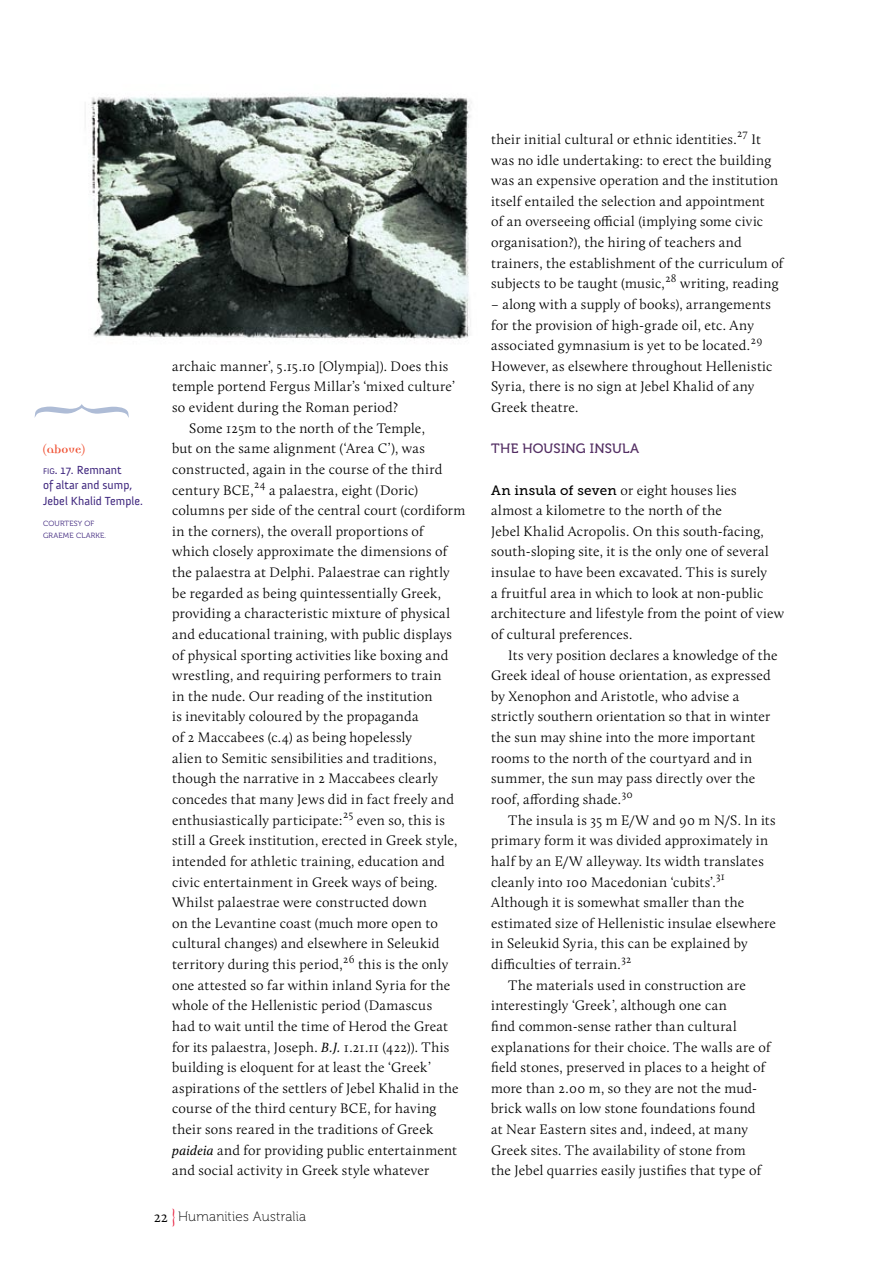
<style>
.page{position:relative;width:893px;height:1263px;background:#fff}
.page>*{position:absolute;margin:0;border:0;box-sizing:border-box;transform-origin:0 0}
.t1{font:300 14.25px/20.5px "Calluna";letter-spacing:.035em;color:#000}
.t2{font:300 14.25px/20.5px "Calluna";letter-spacing:.015em;color:#000}
.t3{font:13.5px "Museo 100";letter-spacing:.01em;color:#000}
.t4{font:13.5px "Museo 500";letter-spacing:.015em;color:#532e63}
.t5{font:700 12.75px "Democratica";color:#f05133}
.t6{font:12px/15.3px "Anivers";color:#3c237c}
.t7{font:300 11.4px "Calluna";letter-spacing:.025em;color:#000}
.t8{font:7.5px/12px "Museo 300";letter-spacing:.025em;color:#3c237c}
.s1{font-size:8.4px}
.s2{font-style:inherit}
.s3{font-weight:400;font-style:italic;font-size:13.8px}
.s4{font-family:"Calluna";font-weight:300;font-size:15.75px}
.s5{font-family:"Democratica";font-size:18px;color:#e71939}
.s6{font-family:"Museo Slab 500";font-weight:400;font-size:13.5px}
</style>
<div class="page">
<img style="left:85px;top:96px;width:387px;height:244px">
<p class="t5" style="left:43px;top:444px;width:43px">(above)</p>
<p class="t6" style="left:43px;top:462px;width:101px"><span class="s1">fig</span><span class="s2">.</span> 17. Remnant<br>of altar and sump,<br>Jebel Khalid Temple.</p>
<p class="t8" style="left:43px;top:518px;width:53px">COURTESY OF<br>GRAEME</p>
<p class="t8" style="left:76px;top:530px;width:11px">CLARKE</p>
<p class="t8" style="left:105px;top:530px;width:3px">.</p>
<p class="t1" style="left:172px;top:356px;width:278px">archaic manner’, 5.15.10 [Olympia]). Does this</p>
<p class="t1" style="left:172px;top:376px;width:284px">temple portend Fergus Millar’s ‘mixed culture’</p>
<p class="t1" style="left:172px;top:397px;width:227px">so evident during the Roman period?</p>
<p class="t1" style="left:189px;top:418px;width:237px">Some 125m to the north of the Temple,</p>
<p class="t1" style="left:172px;top:438px;width:254px">but on the same alignment (‘Area C’), was</p>
<p class="t1" style="left:172px;top:459px;width:272px">constructed, again in the course of the third</p>
<p class="t1" style="left:172px;top:479px;width:83px">century BCE ,</p>
<p class="t7" style="left:254px;top:477px;width:13px">24</p>
<p class="t1" style="left:172px;top:479px;width:295px;text-indent:97px">a palaestra, eight (Doric) columns per side of the central court (cordiform in the corners), the overall proportions of which closely approximate the dimensions of the palaestra at Delphi. Palaestrae can rightly be regarded as being quintessentially Greek, providing a characteristic mixture of physical and educational training, with public displays of physical sporting activities like boxing and wrestling, and requiring performers to train<br>in the nude. Our reading of the institution<br>is inevitably coloured by the propaganda<br>of 2 Maccabees (c.4) as being hopelessly<br>alien to Semitic sensibilities and traditions, though the narrative in 2 Maccabees clearly concedes that many Jews did in fact freely and enthusiastically participate:<sup>25</sup> even so, this is still a Greek institution, erected in Greek style, intended for athletic training, education and civic entertainment in Greek ways of being.<br>Whilst palaestrae were constructed down<br>on the Levantine coast (much more open to cultural changes) and elsewhere in Seleukid territory during this period,</p>
<p class="t7" style="left:343px;top:952px;width:13px">26</p>
<p class="t2" style="left:172px;top:954px;width:288px;text-indent:186px">this is the only one attested so far within inland Syria for the whole of the Hellenistic period (Damascus<br>had to wait until the time of Herod the Great for its palaestra, Joseph. <span class="s3">B.J.</span> 1.21.11 (422)). This building is eloquent for at least the ‘Greek’ aspirations of the settlers of Jebel Khalid in the course of the third century BCE , for having their sons reared in the traditions of Greek <span class="s3">paideia</span> and for providing public entertainment and social activity in Greek style whatever</p>
<p class="t3" style="left:154px;top:1210px;width:154px"><span class="s4">22</span> <span class="s5">}</span> Humanities Australia</p>
<p class="t1" style="left:491px;top:129px;width:247px">their initial cultural or ethnic identities.</p>
<p class="t7" style="left:737px;top:127px;width:12px">27</p>
<p class="t1" style="left:491px;top:129px;width:295px;text-indent:260px">It was no idle undertaking: to erect the building was an expensive operation and the institution itself entailed the selection and appointment<br>of an overseeing official (implying some civic organisation?), the hiring of teachers and trainers, the establishment of the curriculum of subjects to be taught (music,</p>
<p class="t7" style="left:665px;top:271px;width:13px">28</p>
<p class="t1" style="left:680px;top:273px;width:100px">writing, reading</p>
<p class="t1" style="left:491px;top:294px;width:281px">– along with a supply of books), arrangements for the provision of high-grade oil, etc. Any associated gymnasium is yet to be located.</p>
<p class="t7" style="left:751px;top:333px;width:13px">29</p>
<p class="t1" style="left:491px;top:356px;width:283px">However, as elsewhere throughout Hellenistic<br>Syria, there is no sign at Jebel Khalid of any<br>Greek theatre.</p>
<p class="t4" style="left:491px;top:441px;width:149px">THE HOUSING INSULA</p>
<p class="t1" style="left:491px;top:479px;width:295px"><span class="s6">An insula of seven</span> or eight houses lies<br>almost a kilometre to the north of the<br>Jebel Khalid Acropolis. On this south-facing, south-sloping site, it is the only one of several insulae to have been excavated. This is surely<br>a fruitful area in which to look at non-public architecture and lifestyle from the point of view of cultural preferences.</p>
<p class="t1" style="left:491px;top:644px;width:288px;text-indent:17px">Its very position declares a knowledge of the Greek ideal of house orientation, as expressed by Xenophon and Aristotle, who advise a strictly southern orientation so that in winter the sun may shine into the more important rooms to the north of the courtyard and in summer, the sun may pass directly over the roof, affording shade.</p>
<p class="t7" style="left:622px;top:787px;width:13px">30</p>
<p class="t1" style="left:491px;top:809px;width:286px;text-indent:17px">The insula is 35 m E/W and 90 m N/S. In its primary form it was divided approximately in half by an E/W alleyway. Its width translates cleanly into 100 Macedonian ‘cubits’.</p>
<p class="t7" style="left:716px;top:869px;width:10px">31</p>
<p class="t1" style="left:491px;top:892px;width:286px">Although it is somewhat smaller than the estimated size of Hellenistic insulae elsewhere in Seleukid Syria, this can be explained by difficulties of terrain.</p>
<p class="t7" style="left:621px;top:952px;width:12px">32</p>
<p class="t1" style="left:491px;top:974px;width:282px;text-indent:17px">The materials used in construction are interestingly ‘Greek’, although one can<br>find common-sense rather than cultural explanations for their choice. The walls are of field stones, preserved in places to a height of more than 2.00 m, so they are not the mud&shy;brick walls on low stone foundations found<br>at Near Eastern sites and, indeed, at many Greek sites. The availability of stone from<br>the Jebel quarries easily justifies that type of</p>
</div>
